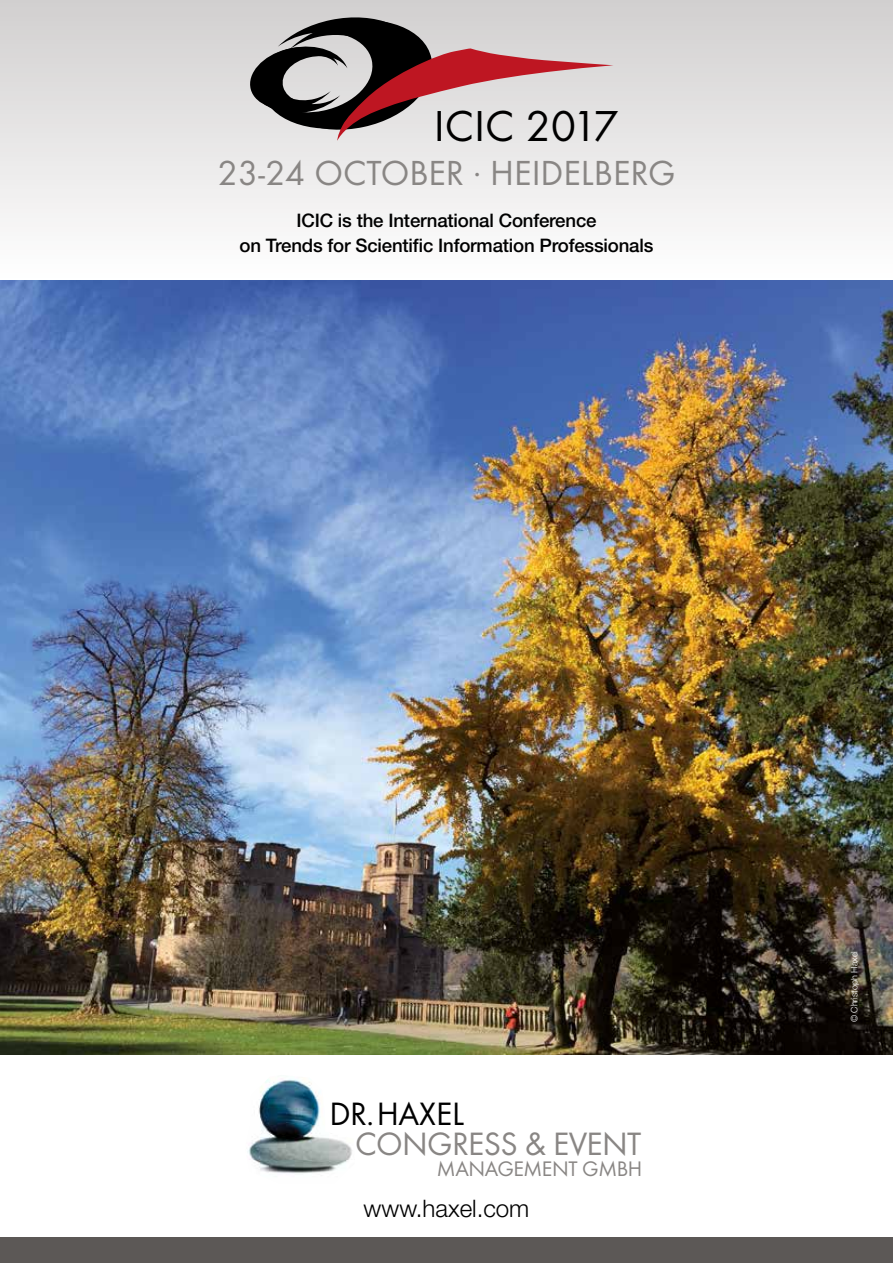
<style>
.page{position:relative;width:893px;height:1263px;background:#fff}
.page>*{position:absolute;margin:0;border:0;box-sizing:border-box;transform-origin:0 0}
.t1{font:45px "Futura T";color:#000}
.t2{font:36.15px "Futura T";color:#898684}
.t3{font:33.6px "Futura T";letter-spacing:-.02em;color:#898684}
.t4{font:33.6px "Futura T";color:#000}
.t5{font:300 24.15px "Helvetica Neue";color:#000}
.t6{font:21.9px "Futura T";letter-spacing:-.02em;color:#898684}
.t7{font:500 18.6px/25px "Helvetica Neue";letter-spacing:-.01em;color:#000;text-align:center}
.t8{font:300 9px "Helvetica Neue";color:#fff}
</style>
<div class="page">
<div style="left:0;top:0;width:893px;height:281px;background:linear-gradient(to bottom,#d1cfcf,#fff)"></div>
<div style="left:0;top:1237px;width:893px;height:26px;background:#5c5856"></div>
<img style="left:0;top:281px;width:893px;height:773px">
<img style="left:247px;top:1079px;width:105px;height:95px">
<svg style="left:250px;top:17px;width:364px;height:124px;background:#af999a"></svg>
<h1 class="t1" style="left:434px;top:100px;width:186px">ICIC 2017</h1>
<h2 class="t2" style="left:217px;top:152px;width:459px">23-24 OCTOBER . HEIDELBERG</h2>
<p class="t7" style="left:240px;top:208px;width:415px">ICIC is the International Conference<br>on Trends for Scientific Information Professionals</p>
<h3 class="t4" style="left:330px;top:1094px;width:136px">DR.HAXEL</h3>
<h3 class="t3" style="left:355px;top:1124px;width:288px">CONGRESS &amp; EVENT</h3>
<p class="t6" style="left:437px;top:1156px;width:207px">MANAGEMENT GMBH</p>
<p class="t5" style="left:364px;top:1193px;width:167px">www.haxel.com</p>
<p class="t8" style="left:849px;top:1022px;width:73px;rotate:-90deg">© Christoph Haxel</p>
</div>
